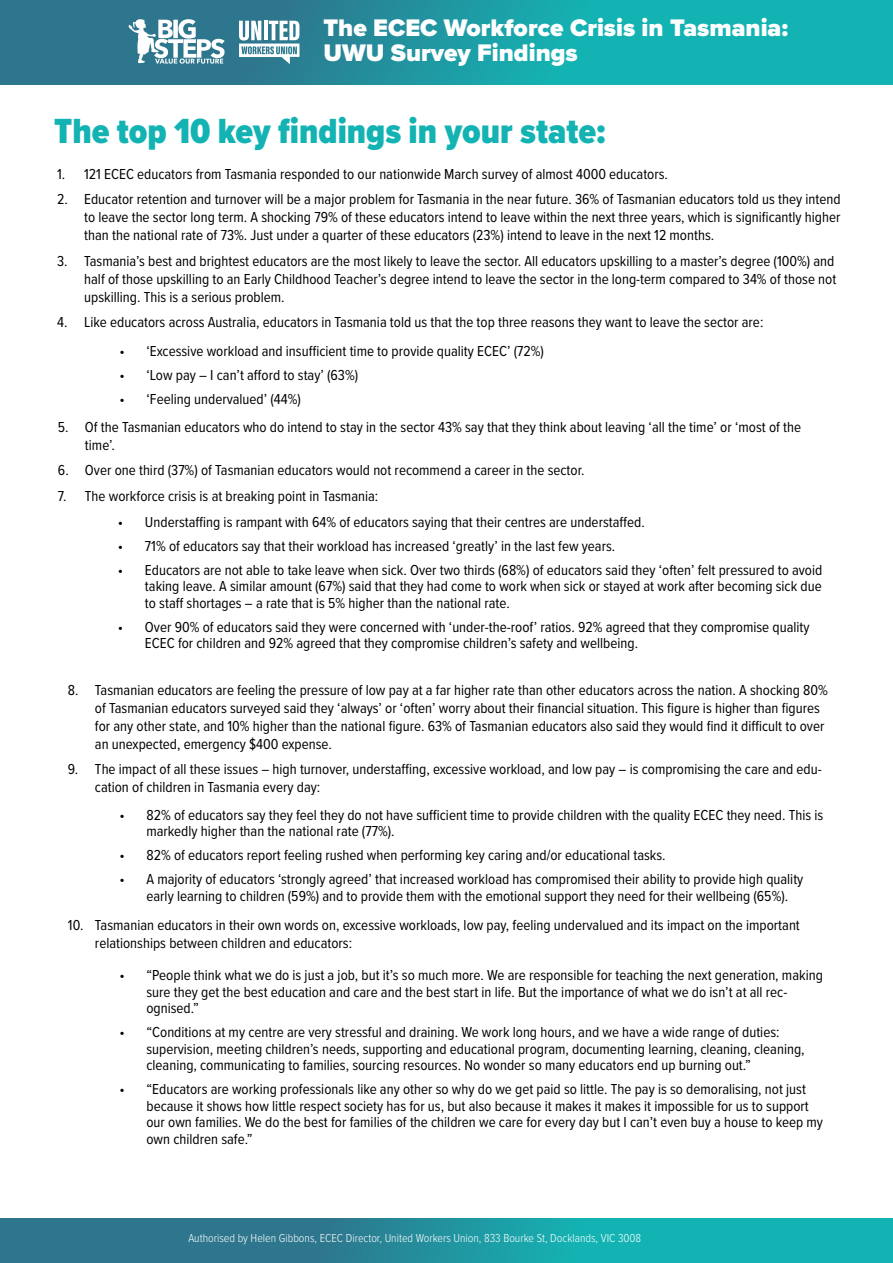
<style>
.page{position:relative;width:893px;height:1263px;background:#fff}
.page>*{position:absolute;margin:0;border:0;box-sizing:border-box;transform-origin:0 0}
.t1{font:900 36.15px "Proxima Nova Cond";color:#14b3b3}
.t2{font:900 24.9px/25.5px "Proxima Nova";color:#fff}
.t3{font:15px/16.5px "Proxima Nova Cond";color:#000}
.t4{font:300 12px "Proxima Nova Cond";color:#fff}
</style>
<div class="page">
<svg style="left:0;top:0;width:893px;height:84px;background:#1e99a3"></svg>
<svg style="left:128px;top:19px;width:97px;height:45px"></svg>
<svg style="left:239px;top:21px;width:60px;height:43px"></svg>
<svg style="left:0;top:1218px;width:893px;height:45px;background:#21949f"></svg>
<p class="t2" style="left:323px;top:14px;width:466px">The ECEC Workforce Crisis in Tasmania:<br>UWU Survey Findings</p>
<p class="t1" style="left:54px;top:105px;width:553px">The top 10 key findings in your state:</p>
<p class="t3" style="left:57px;top:165px;width:612px">1. 121 ECEC educators from Tasmania responded to our nationwide March survey of almost 4000 educators.</p>
<p class="t3" style="left:84px;top:190px;width:758px;line-height:18px;text-align:justify;text-indent:-27px">2. Educator retention and turnover will be a major problem for Tasmania in the near future. 36% of Tasmanian educators told us they intend to leave the sector long term. A shocking 79% of these educators intend to leave within the next three years, which is significantly higher than the national rate of 73%. Just under a quarter of these educators (23%) intend to leave in the next 12 months.</p>
<p class="t3" style="left:84px;top:251px;width:754px;line-height:18px;text-indent:-27px">3. Tasmania’s best and brightest educators are the most likely to leave the sector. All educators upskilling to a master’s degree (100%) and half of those upskilling to an Early Childhood Teacher’s degree intend to leave the sector in the long-term compared to 34% of those not upskilling. This is a serious problem.</p>
<p class="t3" style="left:57px;top:314px;width:708px">4. Like educators across Australia, educators in Tasmania told us that the top three reasons they want to leave the sector are:</p>
<p class="t3" style="left:119px;top:342px;width:426px">• ‘Excessive workload and insufficient time to provide quality ECEC’ (72%)</p>
<p class="t3" style="left:119px;top:366px;width:240px">• ‘Low pay – I can’t afford to stay’ (63%)</p>
<p class="t3" style="left:119px;top:390px;width:183px">• ‘Feeling undervalued’ (44%)</p>
<p class="t3" style="left:85px;top:417px;width:718px;line-height:18px;text-indent:-27px">5. Of the Tasmanian educators who do intend to stay in the sector 43% say that they think about leaving ‘all the time’ or ‘most of the time’.</p>
<p class="t3" style="left:58px;top:461px;width:528px">6. Over one third (37%) of Tasmanian educators would not recommend a career in the sector.</p>
<p class="t3" style="left:58px;top:487px;width:322px">7. The workforce crisis is at breaking point in Tasmania:</p>
<p class="t3" style="left:118px;top:513px;width:528px">• Understaffing is rampant with 64% of educators saying that their centres are understaffed.</p>
<p class="t3" style="left:118px;top:537px;width:499px">• 71% of educators say that their workload has increased ‘greatly’ in the last few years.</p>
<p class="t3" style="left:145px;top:561px;width:679px;text-align:justify;text-indent:-27px">• Educators are not able to take leave when sick. Over two thirds (68%) of educators said they ‘often’ felt pressured to avoid taking leave. A similar amount (67%) said that they had come to work when sick or stayed at work after becoming sick due to staff shortages – a rate that is 5% higher than the national rate.</p>
<p class="t3" style="left:145px;top:618px;width:666px;text-indent:-27px">• Over 90% of educators said they were concerned with ‘under-the-roof’ ratios. 92% agreed that they compromise quality<br>ECEC for children and 92% agreed that they compromise children’s safety and wellbeing.</p>
<p class="t3" style="left:95px;top:680px;width:734px;line-height:18px;text-indent:-27px">8. Tasmanian educators are feeling the pressure of low pay at a far higher rate than other educators across the nation. A shocking 80% of Tasmanian educators surveyed said they ‘always’ or ‘often’ worry about their financial situation. This figure is higher than figures for any other state, and 10% higher than the national figure. 63% of Tasmanian educators also said they would find it difficult to over an unexpected, emergency $400 expense.</p>
<p class="t3" style="left:95px;top:759px;width:728px;line-height:18px;text-indent:-27px">9. The impact of all these issues – high turnover, understaffing, excessive workload, and low pay – is compromising the care and edu&shy;cation of children in Tasmania every day:</p>
<p class="t3" style="left:146px;top:806px;width:678px;text-indent:-27px">• 82% of educators say they feel they do not have sufficient time to provide children with the quality ECEC they need. This is markedly higher than the national rate (77%).</p>
<p class="t3" style="left:119px;top:846px;width:548px">• 82% of educators report feeling rushed when performing key caring and/or educational tasks.</p>
<p class="t3" style="left:146px;top:870px;width:658px;text-indent:-27px">• A majority of educators ‘strongly agreed’ that increased workload has compromised their ability to provide high quality early learning to children (59%) and to provide them with the emotional support they need for their wellbeing (65%).</p>
<p class="t3" style="left:95px;top:915px;width:706px;line-height:18px;text-indent:-27px">10. Tasmanian educators in their own words on, excessive workloads, low pay, feeling undervalued and its impact on the important relationships between children and educators:</p>
<p class="t3" style="left:146px;top:966px;width:678px;text-indent:-27px">• “People think what we do is just a job, but it’s so much more. We are responsible for teaching the next generation, making sure they get the best education and care and the best start in life. But the importance of what we do isn’t at all rec&shy;ognised.”</p>
<p class="t3" style="left:146px;top:1023px;width:660px;text-indent:-27px">• “Conditions at my centre are very stressful and draining. We work long hours, and we have a wide range of duties: supervision, meeting children’s needs, supporting and educational program, documenting learning, cleaning, cleaning, cleaning, communicating to families, sourcing resources. No wonder so many educators end up burning out.”</p>
<p class="t3" style="left:146px;top:1080px;width:678px;text-indent:-27px">• “Educators are working professionals like any other so why do we get paid so little. The pay is so demoralising, not just because it shows how little respect society has for us, but also because it makes it makes it impossible for us to support our own families. We do the best for families of the children we care for every day but I can’t even buy a house to keep my own children safe.”</p>
<p class="t4" style="left:188px;top:1229px;width:454px">Authorised by Helen Gibbons, ECEC Director, United Workers Union, 833 Bourke St, Docklands, VIC 3008</p>
</div>
